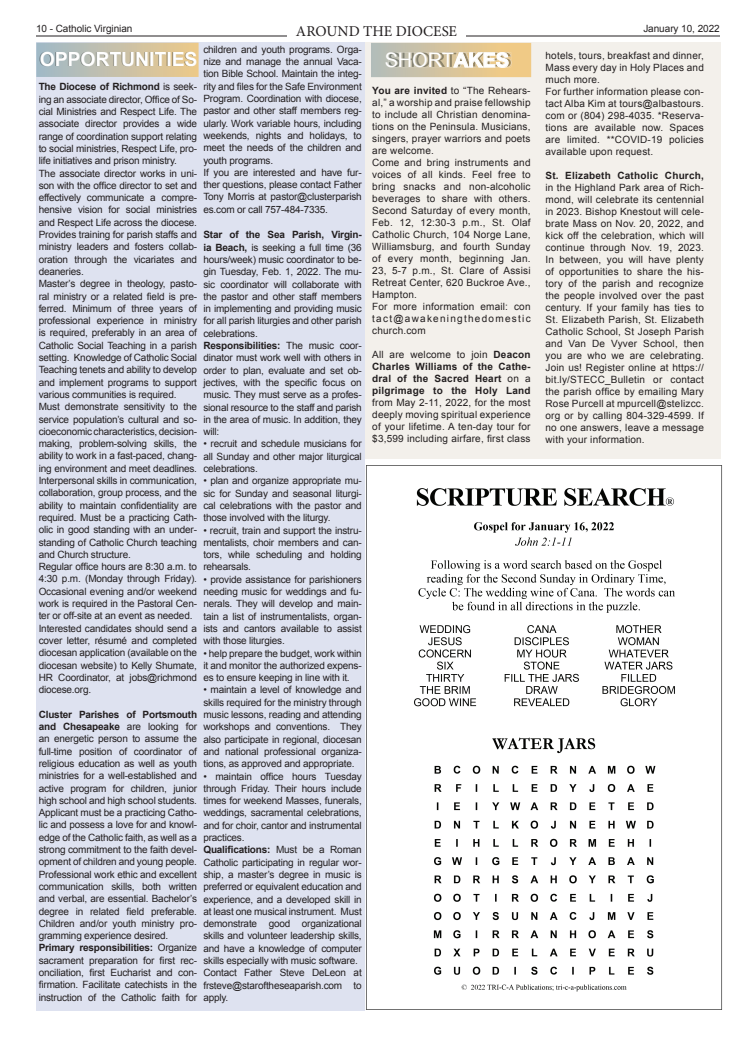
<style>
.page{position:relative;width:756px;height:1044px;background:#fff}
.page>*{position:absolute;margin:0;border:0;box-sizing:border-box;transform-origin:0 0}
.t1{font:20px "Arial";letter-spacing:-.005em;color:#fff}
.t2{font:700 19.5px "Arial";letter-spacing:-.005em;color:#fff}
.t3{font:15px "Minion Pro";color:#231f20}
.t4{font:10px/12.3px "Arial";letter-spacing:-.02em;color:#231f20;text-align:justify}
.t5{font:10px/12px "Arial";letter-spacing:.02em;color:#231f20}
.t6{font:700 10px/12px "Arial";letter-spacing:.02em;color:#231f20;text-align:justify}
.s1{font-weight:700}
.s2{font-weight:400}
</style>
<div class="page">
<hr style="left:36px;top:36px;width:684px;height:1px;background:#231f20">
<div style="left:287px;top:25px;width:179px;height:18px;background:#fff"></div>
<div style="left:37px;top:42px;width:328px;height:968px;background:#dee2f0"></div>
<svg style="left:36px;top:43px;width:163px;height:34px;background:#c7c0a9"></svg>
<img style="left:39px;top:52px;width:156px;height:14px">
<div style="left:365px;top:43px;width:356px;height:416px;background:#f3f0eb"></div>
<svg style="left:371px;top:43px;width:160px;height:34px;background:#cfbf9b"></svg>
<img style="left:457px;top:52px;width:54px;height:15px">
<img style="left:366px;top:465px;width:357px;height:545px">
<p class="t4" style="left:36px;top:23px;width:98px">10 - Catholic Virginian</p>
<h3 class="t3" style="left:296px;top:21px;width:163px">AROUND THE DIOCESE</h3>
<p class="t4" style="left:643px;top:22px;width:78px">January 10, 2022</p>
<h2 class="t2" style="left:40px;top:46px;width:159px">OPPORTUNITIES</h2>
<p class="t4" style="left:39px;top:81px;width:160px;text-align:left"><span class="s1">The Diocese of Richmond</span> is seek&shy;ing an associate director, Office of So&shy;cial Ministries and Respect Life. The associate director provides a wide range of coordination support relating to social ministries, Respect Life, pro&shy;life initiatives and prison ministry.<br>The associate director works in uni&shy;son with the office director to set and effectively communicate a compre&shy;hensive vision for social ministries and Respect Life across the diocese.<br>Provides training for parish staffs and ministry leaders and fosters collab&shy;oration through the vicariates and deaneries.<br>Master’s degree in theology, pasto&shy;ral ministry or a related field is pre&shy;ferred. Minimum of three years of professional experience in ministry is required, preferably in an area of Catholic Social Teaching in a parish setting. Knowledge of Catholic Social Teaching tenets and ability to develop and implement programs to support various communities is required.<br>Must demonstrate sensitivity to the service population’s cultural and so&shy;cioeconomic characteristics, decision&shy;making, problem-solving skills, the ability to work in a fast-paced, chang&shy;ing environment and meet deadlines.<br>Interpersonal skills in communication, collaboration, group process, and the ability to maintain confidentiality are required. Must be a practicing Cath&shy;olic in good standing with an under&shy;standing of Catholic Church teaching and Church structure.<br>Regular office hours are 8:30 a.m. to 4:30 p.m. (Monday through Friday).<br>Occasional evening and/or weekend work is required in the Pastoral Cen&shy;ter or off-site at an event as needed.<br>Interested candidates should send a cover letter, résumé and completed diocesan application (available on the diocesan website) to Kelly Shumate, HR Coordinator, at jobs@richmond diocese.org.</p>
<p class="t4" style="left:39px;top:708px;width:160px;text-align:left"><span class="s1">Cluster Parishes of Portsmouth and Chesapeake</span> are looking for an energetic person to assume the full-time position of coordinator of religious education as well as youth ministries for a well-established and active program for children, junior high school and high school students.<br>Applicant must be a practicing Catho&shy;lic and possess a love for and knowl&shy;edge of the Catholic faith, as well as a strong commitment to the faith devel&shy;opment of children and young people.<br>Professional work ethic and excellent communication skills, both written and verbal, are essential. Bachelor’s degree in related field preferable.<br>Children and/or youth ministry pro&shy;gramming experience desired.<br><span class="s1">Primary responsibilities:</span> Organize sacrament preparation for first rec&shy;onciliation, first Eucharist and con&shy;firmation. Facilitate catechists in the instruction of the Catholic faith for</p>
<p class="t4" style="left:203px;top:43px;width:160px;text-align:left">children and youth programs. Orga&shy;nize and manage the annual Vaca&shy;tion Bible School. Maintain the integ&shy;rity and files for the Safe Environment Program. Coordination with diocese, pastor and other staff members reg&shy;ularly. Work variable hours, including weekends, nights and holidays, to meet the needs of the children and youth programs.<br>If you are interested and have fur&shy;ther questions, please contact Father Tony Morris at pastor@clusterparish es.com or call 757-484-7335.</p>
<p class="t4" style="left:203px;top:229px;width:160px;text-align:left"><span class="s1">Star of the Sea Parish, Virgin&shy;ia Beach,</span> is seeking a full time (36 hours/week) music coordinator to be&shy;gin Tuesday, Feb. 1, 2022. The mu&shy;sic coordinator will collaborate with the pastor and other staff members in implementing and providing music for all parish liturgies and other parish celebrations.<br><span class="s1">Responsibilities:</span> The music coor&shy;dinator must work well with others in order to plan, evaluate and set ob&shy;jectives, with the specific focus on music. They must serve as a profes&shy;sional resource to the staff and parish in the area of music. In addition, they will:</p>
<p class="t4" style="left:203px;top:438px;width:160px">• recruit and schedule musicians for all Sunday and other major liturgical celebrations.</p>
<p class="t4" style="left:203px;top:475px;width:160px">• plan and organize appropriate mu&shy;sic for Sunday and seasonal liturgi&shy;cal celebrations with the pastor and those involved with the liturgy.</p>
<p class="t4" style="left:203px;top:524px;width:160px">• recruit, train and support the instru&shy;mentalists, choir members and can&shy;tors, while scheduling and holding rehearsals.</p>
<p class="t4" style="left:203px;top:573px;width:160px">• provide assistance for parishioners needing music for weddings and fu&shy;nerals. They will develop and main&shy;tain a list of instrumentalists, organ&shy;ists and cantors available to assist with those liturgies.</p>
<p class="t4" style="left:203px;top:647px;width:160px">• help prepare the budget, work within it and monitor the authorized expens&shy;es to ensure keeping in line with it.</p>
<p class="t4" style="left:203px;top:684px;width:160px">• maintain a level of knowledge and skills required for the ministry through music lessons, reading and attending workshops and conventions. They also participate in regional, diocesan and national professional organiza&shy;tions, as approved and appropriate.</p>
<p class="t4" style="left:203px;top:770px;width:160px;text-align:left">• maintain office hours Tuesday through Friday. Their hours include times for weekend Masses, funerals, weddings, sacramental celebrations, and for choir, cantor and instrumental practices.<br><span class="s1">Qualifications:</span> Must be a Roman Catholic participating in regular wor&shy;ship, a master’s degree in music is preferred or equivalent education and experience, and a developed skill in at least one musical instrument. Must demonstrate good organizational skills and volunteer leadership skills, and have a knowledge of computer skills especially with music software.<br>Contact Father Steve DeLeon at frsteve@staroftheseaparish.com to apply.</p>
<p class="t5" style="left:546px;top:49px;width:160px">hotels, tours, breakfast and dinner,<br>Mass every day in Holy Places and much more.<br>For further information please con&shy;tact Alba Kim at tours@albastours. com or (804) 298-4035. *Reserva&shy;tions are available now. Spaces are limited. **COVID-19 policies available upon request.</p>
<p class="t6" style="left:546px;top:170px;width:160px">St. Elizabeth Catholic Church,</p>
<p class="t4" style="left:546px;top:181px;width:160px;line-height:12px">in the Highland Park area of Rich&shy;mond, will celebrate its centennial in 2023. Bishop Knestout will cele&shy;brate Mass on Nov. 20, 2022, and kick off the celebration, which will continue through Nov. 19, 2023.<br>In between, you will have plenty of opportunities to share the his&shy;tory of the parish and recognize the people involved over the past century. If your family has ties to St. Elizabeth Parish, St. Elizabeth Catholic School, St Joseph Parish and Van De Vyver School, then you are who we are celebrating.<br>Join us! Register online at https:// bit.ly/STECC_Bulletin or contact the parish office by emailing Mary Rose Purcell at mpurcell@stelizcc. org or by calling 804-329-4599. If no one answers, leave a message with your information.</p>
<h1 class="t1" style="left:385px;top:47px;width:126px">SHORT<span class="s1">AKES</span></h1>
<p class="t5" style="left:372px;top:84px;width:160px"><span class="s1">You are invited</span> to “The Rehears&shy;al,” a worship and praise fellowship to include all Christian denomina&shy;tions on the Peninsula. Musicians, singers, prayer warriors and poets are welcome.<br>Come and bring instruments and voices of all kinds. Feel free to bring snacks and non-alcoholic beverages to share with others.<br>Second Saturday of every month,<br>Feb. 12, 12:30-3 p.m., St. Olaf<br>Catholic Church, 104 Norge Lane,<br>Williamsburg, and fourth Sunday of every month, beginning Jan.<br>23, 5-7 p.m., St. Clare of Assisi<br>Retreat Center, 620 Buckroe Ave.,<br>Hampton.<br>For more information email: con tact@awakeningthedomestic church.com</p>
<p class="t6" style="left:372px;top:349px;width:160px"><span class="s2">All are welcome to join</span> Deacon Charles Williams of the Cathe&shy;dral of the Sacred Heart <span class="s2">on a </span>pilgrimage to the Holy Land</p>
<p class="t4" style="left:372px;top:396px;width:160px;line-height:12px">from May 2-11, 2022, for the most deeply moving spiritual experience of your lifetime. A ten-day tour for $3,599 including airfare, first class</p>
</div>
